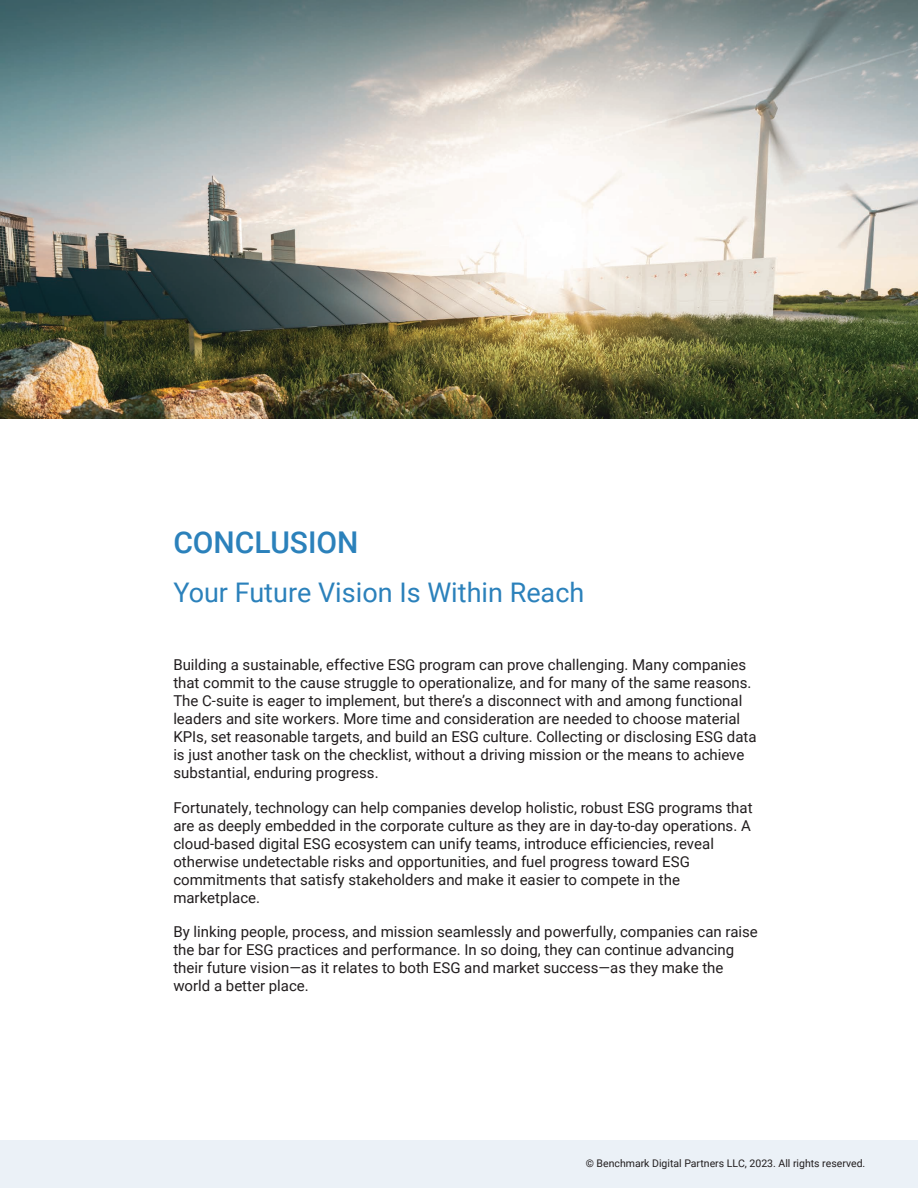
<style>
.page{position:relative;width:918px;height:1188px;background:#fff}
.page>*{position:absolute;margin:0;border:0;box-sizing:border-box;transform-origin:0 0}
.t1{font:500 30px "Roboto";color:#2b81bb}
.t2{font:27px "Roboto";color:#2b81bb}
.t3{font:15px/18px "Roboto";color:#211d1e}
.t4{font:10.5px "Roboto";color:#211d1e}
</style>
<div class="page">
<img style="left:0;top:0;width:918px;height:418px">
<div style="left:0;top:1140px;width:918px;height:48px;background:#ebf1f7"></div>
<h1 class="t1" style="left:173px;top:521px;width:187px">CONCLUSION</h1>
<h2 class="t2" style="left:173px;top:573px;width:413px">Your Future Vision Is Within Reach</h2>
<p class="t3" style="left:173px;top:656px;width:585px">Building a sustainable, effective ESG program can prove challenging. Many companies that commit to the cause struggle to operationalize, and for many of the same reasons.<br>The C-suite is eager to implement, but there’s a disconnect with and among functional leaders and site workers. More time and consideration are needed to choose material KPIs, set reasonable targets, and build an ESG culture. Collecting or disclosing ESG data is just another task on the checklist, without a driving mission or the means to achieve substantial, enduring progress.</p>
<p class="t3" style="left:173px;top:798px;width:581px">Fortunately, technology can help companies develop holistic, robust ESG programs that are as deeply embedded in the corporate culture as they are in day-to-day operations. A cloud-based digital ESG ecosystem can unify teams, introduce efficiencies, reveal otherwise undetectable risks and opportunities, and fuel progress toward ESG commitments that satisfy stakeholders and make it easier to compete in the marketplace.</p>
<p class="t3" style="left:173px;top:922px;width:586px">By linking people, process, and mission seamlessly and powerfully, companies can raise the bar for ESG practices and performance. In so doing, they can continue advancing their future vision—as it relates to both ESG and market success—as they make the world a better place.</p>
<p class="t4" style="left:586px;top:1156px;width:281px">© Benchmark Digital Partners LLC, 2023. All rights reserved.</p>
</div>
